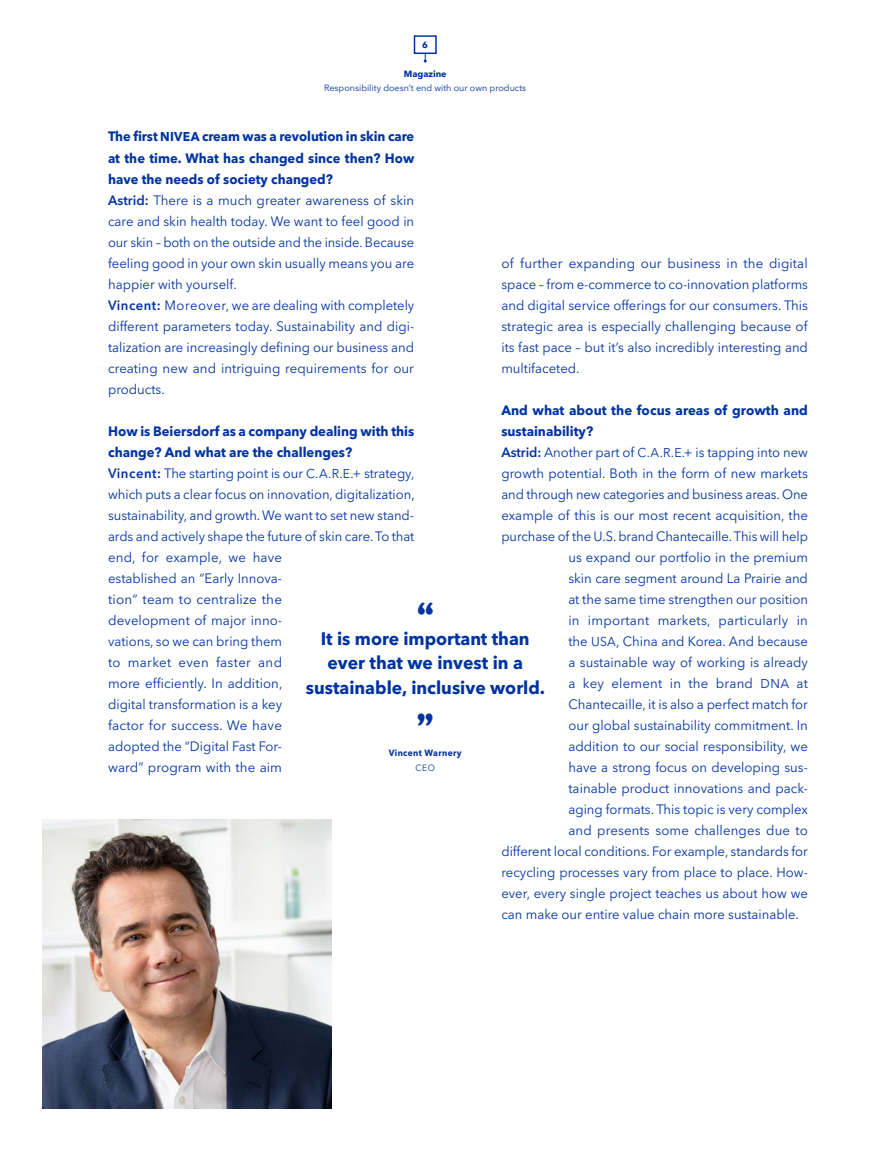
<style>
.page{position:relative;width:893px;height:1170px;background:#fff}
.page>*{position:absolute;margin:0;border:0;box-sizing:border-box;transform-origin:0 0}
.t1{font:30px "Cooper Black Std";color:#0033a1}
.t2{font:700 18px/24.8px "Avenir Next LT Pro";color:#0033a1;text-align:center}
.t3{font:13.5px/21px "Avenir Next LT Pro";color:#0033a1}
.t4{font:13.5px "Avenir Next LT Pro";color:#0033a1;scale:.96 1}
.t5{font:700 13.5px "Avenir Next LT Pro";letter-spacing:.005em;color:#0033a1}
.t6{font:13.5px "Avenir Next LT Pro";letter-spacing:.02em;color:#0033a1}
.t7{font:9px "Avenir Next LT Pro";color:#0033a1}
.t8{font:700 9px "Avenir Next LT Pro";letter-spacing:.03em;color:#0033a1;scale:.94 1}
.t9{font:700 9px "Avenir Next LT Pro";color:#0033a1}
.t10{font:9px "Avenir Next LT Pro";color:#0033a1;scale:.94 1}
.t11{font:700 9px "Avenir Next LT Pro";letter-spacing:.03em;color:#0033a1}
.s1{font-weight:700}
.s2{font-weight:700;font-size:12.75px}
.s3{font-weight:600}
.s4{font-size:12.75px}
</style>
<div class="page">
<img style="left:43px;top:819px;width:289px;height:289px">
<svg style="left:413px;top:35px;width:24px;height:28px"></svg>
<p class="t11" style="left:422px;top:39px;width:7px">6</p>
<p class="t9" style="left:404px;top:69px;width:44px">Magazine</p>
<p class="t7" style="left:324px;top:82px;width:204px">Responsibility doesn’t end with our own products</p>
<p class="t3" style="left:108px;top:126px;width:308px"><span class="s1">The first</span> <span class="s2">NIVEA</span> <span class="s1">cream was a revolution in skin care at the time. What has changed since then? How have the needs of society changed?<br></span><span class="s3">Astrid:</span> There is a much greater awareness of skin care and skin health today. We want to feel good in our skin – both on the outside and the inside. Because feeling good in your own skin usually means you are happier with yourself.<br><span class="s3">Vincent:</span> Moreover, we are dealing with completely different parameters today. Sustainability and digi&shy;talization are increasingly defining our business and creating new and intriguing requirements for our products.</p>
<p class="t3" style="left:108px;top:420px;width:308px"><span class="s1">How is Beiersdorf as a company dealing with this change? And what are the challenges?<br></span><span class="s3">Vincent:</span> The starting point is our <span class="s4">C.A.R.E.</span>+ strategy, which puts a clear focus on innovation, digitalization, sustainability, and growth. We want to set new stand&shy;ards and actively shape the future of skin care. To that end, for example, we have<br>established an “Early Innova-<br>tion” team to centralize the<br>development of major inno-<br>vations, so we can bring them<br>to market even faster and<br>more efficiently. In addition,<br>digital transformation is a key<br>factor for success. We have<br>adopted the “Digital Fast For-<br>ward” program with the aim</p>
<p class="t3" style="left:501px;top:252px;width:308px;text-align:justify">of further expanding our business in the digital space – from e-commerce to co-innovation platforms and digital service offerings for our consumers. This strategic area is especially challenging because of its fast pace – but it’s also incredibly interesting and multifaceted.</p>
<p class="t5" style="left:501px;top:401px;width:308px">And what about the focus areas of growth and</p>
<p class="t5" style="left:501px;top:422px;width:93px">sustainability?</p>
<p class="t3" style="left:501px;top:441px;width:308px"><span class="s3">Astrid:</span> Another part of <span class="s4">C.A.R.E.</span>+ is tapping into new</p>
<p class="t3" style="left:501px;top:462px;width:308px">growth potential. Both in the form of new markets</p>
<p class="t4" style="left:501px;top:486px;width:321px">and through new categories and business areas. One</p>
<p class="t3" style="left:501px;top:504px;width:308px">example of this is our most recent acquisition, the</p>
<p class="t4" style="left:501px;top:528px;width:321px">purchase of the U.S. brand Chantecaille. This will help</p>
<p class="t3" style="left:568px;top:546px;width:241px">us expand our portfolio in the premium</p>
<p class="t3" style="left:568px;top:567px;width:241px">skin care segment around La Prairie and</p>
<p class="t3" style="left:568px;top:588px;width:241px">at the same time strengthen our position</p>
<p class="t6" style="left:568px;top:612px;width:241px">in important markets, particularly in</p>
<p class="t3" style="left:568px;top:630px;width:241px">the <span class="s4">USA</span>, China and Korea. And because</p>
<p class="t3" style="left:568px;top:651px;width:241px">a sustainable way of working is already</p>
<p class="t3" style="left:568px;top:672px;width:241px">a key element in the brand <span class="s4">DNA</span> at</p>
<p class="t3" style="left:568px;top:693px;width:241px">Chantecaille, it is also a perfect match for</p>
<p class="t3" style="left:568px;top:714px;width:241px">our global sustainability commitment. In</p>
<p class="t3" style="left:568px;top:735px;width:241px">addition to our social responsibility, we</p>
<p class="t3" style="left:568px;top:756px;width:241px">have a strong focus on developing sus-</p>
<p class="t3" style="left:568px;top:777px;width:241px">tainable product innovations and pack-</p>
<p class="t3" style="left:568px;top:798px;width:241px">aging formats. This topic is very complex</p>
<p class="t3" style="left:568px;top:819px;width:241px">and presents some challenges due to</p>
<p class="t3" style="left:501px;top:840px;width:308px">different local conditions. For example, standards for</p>
<p class="t3" style="left:501px;top:861px;width:308px">recycling processes vary from place to place. How-</p>
<p class="t3" style="left:501px;top:882px;width:308px">ever, every single project teaches us about how we</p>
<p class="t3" style="left:501px;top:903px;width:299px">can make our entire value chain more sustainable.</p>
<h1 class="t1" style="left:417px;top:595px;width:19px">“</h1>
<h2 class="t2" style="left:306px;top:626px;width:241px">It is more important than ever that we invest in a sustainable, inclusive world.</h2>
<h1 class="t1" style="left:417px;top:691px;width:19px">„</h1>
<p class="t8" style="left:389px;top:747px;width:79px">Vincent Warnery</p>
<p class="t10" style="left:416px;top:762px;width:22px">CEO</p>
</div>
